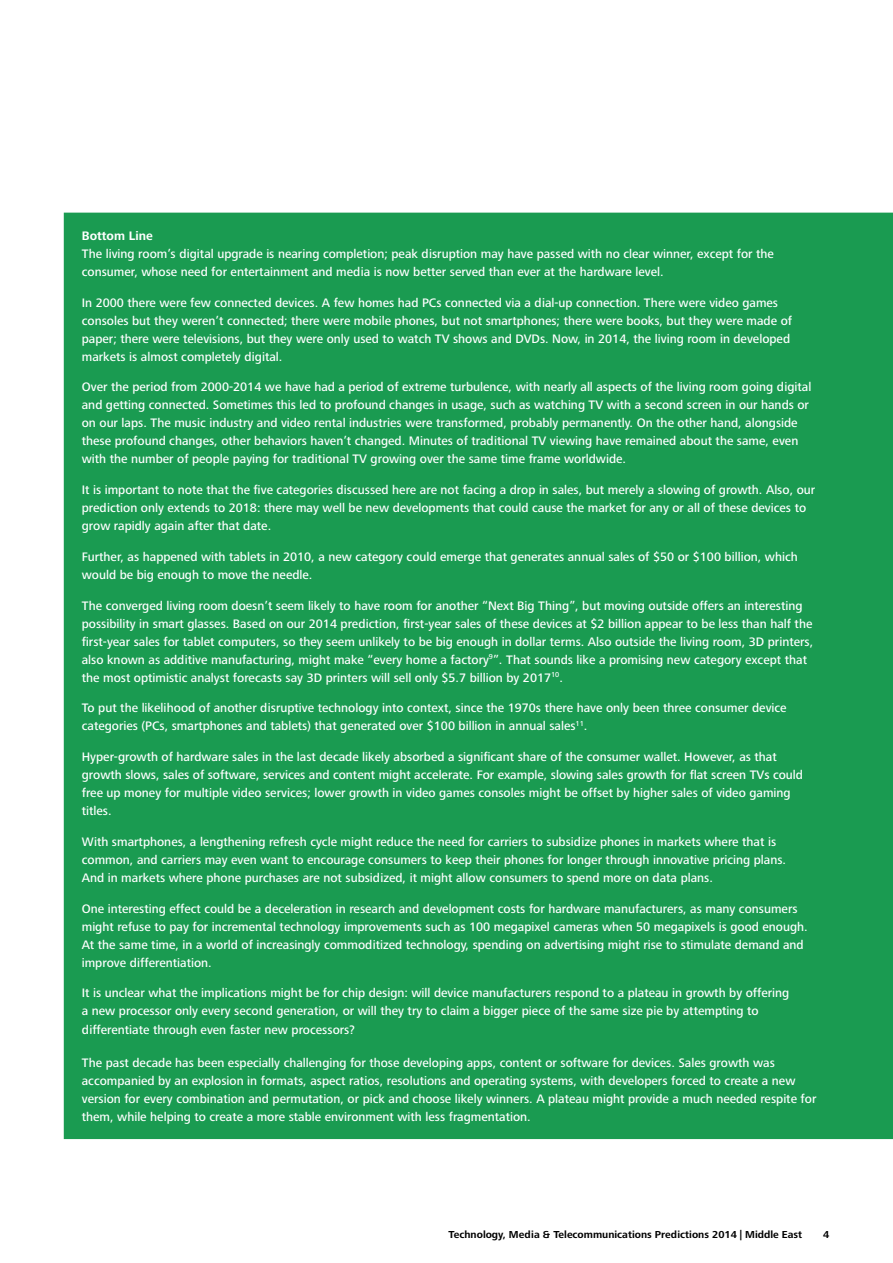
<style>
.page{position:relative;width:893px;height:1263px;background:#fff}
.page>*{position:absolute;margin:0;border:0;box-sizing:border-box;transform-origin:0 0}
.t1{font:500 12.75px/18px "Frutiger Next Pro";color:#fff}
.t2{font:700 12.75px "Frutiger Next Pro";color:#fff}
.t3{font:700 10.5px "Frutiger Next Pro";color:#000}
</style>
<div class="page">
<div style="left:64px;top:213px;width:829px;height:926px;background:#1a9b51"></div>
<p class="t2" style="left:82px;top:228px;width:72px">Bottom Line</p>
<p class="t1" style="left:82px;top:245px;width:694px">The living room’s digital upgrade is nearing completion; peak disruption may have passed with no clear winner, except for the consumer, whose need for entertainment and media is now better served than ever at the hardware level.</p>
<p class="t1" style="left:82px;top:293px;width:712px">In 2000 there were few connected devices. A few homes had PCs connected via a dial‑up connection. There were video games consoles but they weren’t connected; there were mobile phones, but not smartphones; there were books, but they were made of paper; there were televisions, but they were only used to watch TV shows and DVDs. Now, in 2014, the living room in developed markets is almost completely digital.</p>
<p class="t1" style="left:82px;top:378px;width:731px">Over the period from 2000‑2014 we have had a period of extreme turbulence, with nearly all aspects of the living room going digital and getting connected. Sometimes this led to profound changes in usage, such as watching TV with a second screen in our hands or on our laps. The music industry and video rental industries were transformed, probably permanently. On the other hand, alongside these profound changes, other behaviors haven’t changed. Minutes of traditional TV viewing have remained about the same, even with the number of people paying for traditional TV growing over the same time frame worldwide.</p>
<p class="t1" style="left:82px;top:481px;width:735px">It is important to note that the five categories discussed here are not facing a drop in sales, but merely a slowing of growth. Also, our prediction only extends to 2018: there may well be new developments that could cause the market for any or all of these devices to grow rapidly again after that date.</p>
<p class="t1" style="left:82px;top:548px;width:717px">Further, as happened with tablets in 2010, a new category could emerge that generates annual sales of $50 or $100 billion, which would be big enough to move the needle.</p>
<p class="t1" style="left:82px;top:596px;width:733px">The converged living room doesn’t seem likely to have room for another “Next Big Thing”, but moving outside offers an interesting possibility in smart glasses. Based on our 2014 prediction, first‑year sales of these devices at $2 billion appear to be less than half the first‑year sales for tablet computers, so they seem unlikely to be big enough in dollar terms. Also outside the living room, 3D printers, also known as additive manufacturing, might make “every home a factory<sup>9</sup>”. That sounds like a promising new category except that the most optimistic analyst forecasts say 3D printers will sell only $5.7 billion by 2017<sup>10</sup>.</p>
<p class="t1" style="left:82px;top:699px;width:706px">To put the likelihood of another disruptive technology into context, since the 1970s there have only been three consumer device categories (PCs, smartphones and tablets) that generated over $100 billion in annual sales<sup>11</sup>.</p>
<p class="t1" style="left:82px;top:748px;width:723px">Hyper‑growth of hardware sales in the last decade likely absorbed a significant share of the consumer wallet. However, as that growth slows, sales of software, services and content might accelerate. For example, slowing sales growth for flat screen TVs could free up money for multiple video services; lower growth in video games consoles might be offset by higher sales of video gaming titles.</p>
<p class="t1" style="left:82px;top:833px;width:706px">With smartphones, a lengthening refresh cycle might reduce the need for carriers to subsidize phones in markets where that is common, and carriers may even want to encourage consumers to keep their phones for longer through innovative pricing plans.<br>And in markets where phone purchases are not subsidized, it might allow consumers to spend more on data plans.</p>
<p class="t1" style="left:82px;top:899px;width:727px">One interesting effect could be a deceleration in research and development costs for hardware manufacturers, as many consumers might refuse to pay for incremental technology improvements such as 100 megapixel cameras when 50 megapixels is good enough.<br>At the same time, in a world of increasingly commoditized technology, spending on advertising might rise to stimulate demand and improve differentiation.</p>
<p class="t1" style="left:82px;top:984px;width:709px">It is unclear what the implications might be for chip design: will device manufacturers respond to a plateau in growth by offering a new processor only every second generation, or will they try to claim a bigger piece of the same size pie by attempting to differentiate through even faster new processors?</p>
<p class="t1" style="left:82px;top:1054px;width:736px">The past decade has been especially challenging for those developing apps, content or software for devices. Sales growth was accompanied by an explosion in formats, aspect ratios, resolutions and operating systems, with developers forced to create a new version for every combination and permutation, or pick and choose likely winners. A plateau might provide a much needed respite for them, while helping to create a more stable environment with less fragmentation.</p>
<p class="t3" style="left:449px;top:1228px;width:355px">Technology, Media &amp; Telecommunications Predictions 2014 | Middle East</p>
<p class="t3" style="left:823px;top:1228px;width:8px">4</p>
</div>
